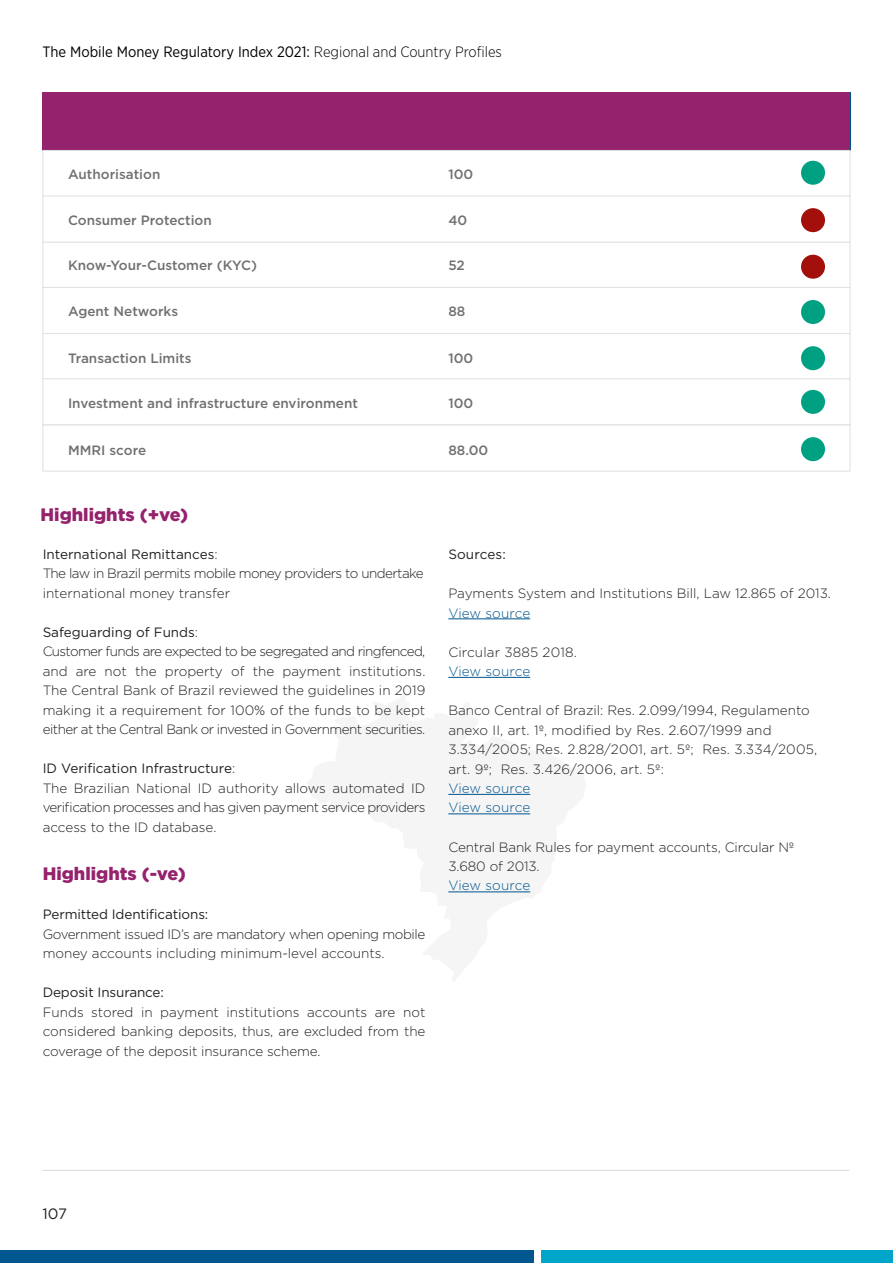
<style>
.page{position:relative;width:893px;height:1263px;background:#fff}
.page>*{position:absolute;margin:0;border:0;box-sizing:border-box;transform-origin:0 0}
.t1{font:900 18px "Gotham";color:#95226c}
.t2{font:15px "Gotham Narrow";color:#000}
.t3{font:15px "Gotham";color:#231f20}
.t4{font:300 13.5px/19.5px "Gotham";letter-spacing:-.01em;color:#231f20}
.t5{font:300 13.5px/19.5px "Gotham";letter-spacing:.01em;color:#231f20}
.t6{font:500 13.5px "Gotham";color:#707070}
.t7{font:300 13.5px/19.5px "Gotham";letter-spacing:-.045em;color:#231f20}
.t8{font:300 13.5px/19.5px "Gotham";letter-spacing:-.03em;color:#231f20}
.t9{font:300 13.5px/19.5px "Gotham";color:#00568f}
.t10{font:13.5px "Gotham";letter-spacing:-.01em;color:#231f20}
.t11{font:13.5px "Gotham";letter-spacing:.01em;color:#231f20}
.s1{font-weight:300}
.s2{font-weight:400}
</style>
<div class="page">
<div style="left:541px;top:1250px;width:352px;height:13px;background:#00a6c9"></div>
<div style="left:0;top:1250px;width:534px;height:13px;background:#00568f"></div>
<hr style="left:43px;top:1170px;width:806px;height:1px;background:#d9d9d9">
<div style="left:43px;top:93px;width:807px;height:57px;background:#95226c"></div>
<div style="left:43px;top:150px;width:807px;height:47px;background:#fff;border:1px solid #e0e0e0"></div>
<div style="left:43px;top:241px;width:807px;height:47px;background:#fff;border:1px solid #e0e0e0"></div>
<div style="left:43px;top:196px;width:807px;height:46px;background:#fff;border:1px solid #e0e0e0"></div>
<div style="left:43px;top:287px;width:807px;height:47px;background:#fff;border:1px solid #e0e0e0"></div>
<div style="left:43px;top:378px;width:807px;height:47px;background:#fff;border:1px solid #e0e0e0"></div>
<div style="left:43px;top:425px;width:807px;height:46px;background:#fff;border:1px solid #e0e0e0"></div>
<div style="left:801px;top:161px;width:24px;height:24px;background:#00a182;border-radius:50%"></div>
<div style="left:801px;top:255px;width:24px;height:24px;background:#a30f0a;border-radius:50%"></div>
<div style="left:801px;top:208px;width:24px;height:24px;background:#a30f0a;border-radius:50%"></div>
<div style="left:801px;top:300px;width:24px;height:24px;background:#00a182;border-radius:50%"></div>
<div style="left:801px;top:346px;width:24px;height:24px;background:#00a182;border-radius:50%"></div>
<div style="left:801px;top:437px;width:24px;height:24px;background:#00a182;border-radius:50%"></div>
<div style="left:801px;top:390px;width:24px;height:24px;background:#00a182;border-radius:50%"></div>
<hr style="left:448px;top:618px;width:82px;height:1px;background:#00568f">
<hr style="left:448px;top:677px;width:82px;height:1px;background:#00568f">
<hr style="left:448px;top:794px;width:82px;height:1px;background:#00568f">
<hr style="left:448px;top:813px;width:82px;height:1px;background:#00568f">
<hr style="left:448px;top:891px;width:82px;height:1px;background:#00568f">
<p class="t2" style="left:43px;top:42px;width:461px">The Mobile Money Regulatory Index 2021: <span class="s1">Regional and Country Profiles</span></p>
<p class="t6" style="left:68px;top:165px;width:94px">Authorisation</p>
<p class="t6" style="left:68px;top:211px;width:145px">Consumer Protection</p>
<p class="t6" style="left:68px;top:257px;width:190px">Know-Your-Customer (KYC)</p>
<p class="t6" style="left:68px;top:302px;width:112px">Agent Networks</p>
<p class="t6" style="left:68px;top:349px;width:125px">Transaction Limits</p>
<p class="t6" style="left:68px;top:395px;width:291px">Investment and infrastructure environment</p>
<p class="t6" style="left:68px;top:441px;width:80px">MMRI score</p>
<h1 class="t1" style="left:41px;top:502px;width:149px">Highlights (+ve)</h1>
<p class="t7" style="left:43px;top:544px;width:383px"><span class="s2">International Remittances</span>:<br>The law in Brazil permits mobile money providers to undertake international money transfer</p>
<p class="t4" style="left:43px;top:622px;width:384px"><span class="s2">Safeguarding of Funds</span>:<br>Customer funds are expected to be segregated and ringfenced, and are not the property of the payment institutions.<br>The Central Bank of Brazil reviewed the guidelines in 2019 making it a requirement for 100% of the funds to be kept either at the Central Bank or invested in Government securities.</p>
<p class="t4" style="left:43px;top:758px;width:384px"><span class="s2">ID Verification Infrastructure</span>:<br>The Brazilian National ID authority allows automated ID verification processes and has given payment service providers access to the ID database.</p>
<h1 class="t1" style="left:43px;top:861px;width:145px">Highlights (-ve)</h1>
<p class="t10" style="left:43px;top:906px;width:167px">Permitted Identifications:</p>
<p class="t8" style="left:43px;top:924px;width:384px">Government issued ID’s are mandatory when opening mobile money accounts including minimum-level accounts.</p>
<p class="t10" style="left:43px;top:983px;width:123px">Deposit Insurance:</p>
<p class="t4" style="left:43px;top:1002px;width:384px;text-align:justify">Funds stored in payment institutions accounts are not considered banking deposits, thus, are excluded from the coverage of the deposit insurance scheme.</p>
<p class="t6" style="left:448px;top:165px;width:26px">100</p>
<p class="t6" style="left:448px;top:211px;width:20px">40</p>
<p class="t6" style="left:448px;top:257px;width:18px">52</p>
<p class="t6" style="left:448px;top:302px;width:19px">88</p>
<p class="t6" style="left:448px;top:349px;width:26px">100</p>
<p class="t6" style="left:448px;top:395px;width:26px">100</p>
<p class="t6" style="left:448px;top:441px;width:41px">88.00</p>
<p class="t11" style="left:448px;top:546px;width:59px">Sources:</p>
<p class="t4" style="left:448px;top:583px;width:384px">Payments System and Institutions Bill, Law 12.865 of 2013.</p>
<p class="t9" style="left:448px;top:603px;width:83px">View source</p>
<p class="t5" style="left:448px;top:642px;width:130px">Circular 3885 2018.</p>
<p class="t9" style="left:448px;top:661px;width:83px">View source</p>
<p class="t5" style="left:448px;top:700px;width:370px">Banco Central of Brazil: Res. 2.099/1994, Regulamento anexo II, art. 1º, modified by Res. 2.607/1999 and 3.334/2005; Res. 2.828/2001, art. 5º; Res. 3.334/2005, art. 9º; Res. 3.426/2006, art. 5º:</p>
<p class="t9" style="left:448px;top:778px;width:83px">View source<br>View source</p>
<p class="t4" style="left:448px;top:837px;width:347px">Central Bank Rules for payment accounts, Circular Nº<br>3.680 of 2013.</p>
<p class="t9" style="left:448px;top:875px;width:83px">View source</p>
<p class="t3" style="left:43px;top:1204px;width:26px">107</p>
</div>
